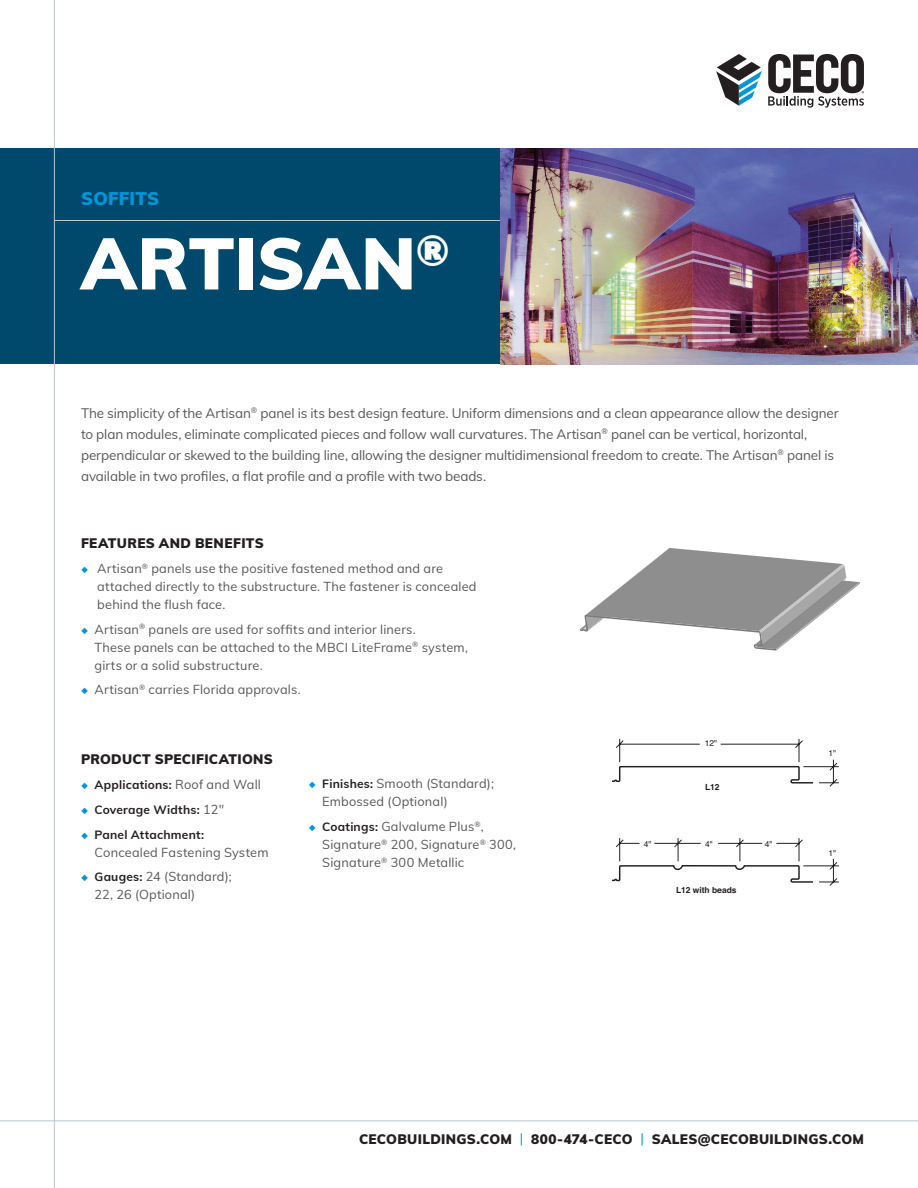
<style>
.page{position:relative;width:918px;height:1188px;background:#fff}
.page>*{position:absolute;margin:0;border:0;box-sizing:border-box;transform-origin:0 0}
.Panel_Name{font:900 72px "Mulish";color:#fff}
.Panel_Type{font:900 18px "Mulish";letter-spacing:.01em;color:#0095d9}
.t1{font:13.5px/21px "Mulish";letter-spacing:-.01em;color:#57585a}
.Subheads{font:900 13.5px "Mulish";letter-spacing:.02em;color:#231f20}
.t2{font:12.75px/18px "Mulish";letter-spacing:.015em;color:#57585a}
.t3{font:700 12px "Mulish";letter-spacing:.015em;color:#231f20}
.t4{font:700 8.4px "Helvetica";color:#231f20}
.t5{font:8.4px "Helvetica";color:#231f20}
.s1{color:#0095d9}
.s2{font-weight:400;font-size:12.75px;color:#57585a}
.s3{font-weight:700;font-size:12px;color:#231f20}
.s4{font-weight:400;color:#0095d9}
</style>
<div class="page">
<svg style="left:768px;top:54px;width:96px;height:54px"></svg>
<svg style="left:716px;top:54px;width:46px;height:52px"></svg>
<hr style="left:0;top:1120px;width:918px;height:1px;background:#bac6d0">
<div style="left:0;top:148px;width:500px;height:216px;background:#00496c"></div>
<hr style="left:54px;top:0;width:1px;height:1188px;background:#bac6d0">
<hr style="left:54px;top:220px;width:446px;height:1px;background:#bac6d0">
<img style="left:500px;top:148px;width:418px;height:216px">
<svg style="left:612px;top:739px;width:227px;height:147px"></svg>
<svg style="left:580px;top:548px;width:280px;height:103px"></svg>
<p class="Panel_Type" style="left:81px;top:186px;width:79px">SOFFITS</p>
<p class="Panel_Name" style="left:81px;top:211px;width:371px">ARTISAN<sup>®</sup></p>
<p class="t1" style="left:81px;top:402px;width:759px">The simplicity of the Artisan<sup>®</sup> panel is its best design feature. Uniform dimensions and a clean appearance allow the designer to plan modules, eliminate complicated pieces and follow wall curvatures. The Artisan<sup>®</sup> panel can be vertical, horizontal, perpendicular or skewed to the building line, allowing the designer multidimensional freedom to create. The Artisan<sup>®</sup> panel is available in two profiles, a flat profile and a profile with two beads.</p>
<p class="Subheads" style="left:81px;top:533px;width:184px">FEATURES AND BENEFITS</p>
<p class="t2" style="left:97px;top:559px;width:381px;text-indent:-16px"><span class="s1">◆</span> Artisan<sup>®</sup> panels use the positive fastened method and are attached directly to the substructure. The fastener is concealed behind the flush face.</p>
<p class="t2" style="left:94px;top:619px;width:375px;text-indent:-14px"><span class="s1">◆</span> Artisan<sup>®</sup> panels are used for soffits and interior liners.<br>These panels can be attached to the MBCI LiteFrame<sup>®</sup> system, girts or a solid substructure.</p>
<p class="t2" style="left:81px;top:680px;width:221px"><span class="s1">◆</span> Artisan<sup>®</sup> carries Florida approvals.</p>
<p class="Subheads" style="left:81px;top:750px;width:193px">PRODUCT SPECIFICATIONS</p>
<p class="t3" style="left:81px;top:776px;width:181px"><span class="s1">◆</span> Applications: <span class="s2">Roof and Wall</span></p>
<p class="t3" style="left:81px;top:801px;width:145px"><span class="s1">◆</span> Coverage Widths: <span class="s2">12"</span></p>
<p class="t3" style="left:81px;top:826px;width:125px"><span class="s1">◆</span> Panel Attachment:</p>
<p class="t2" style="left:94px;top:843px;width:176px">Concealed Fastening System</p>
<p class="t2" style="left:94px;top:867px;width:139px;text-indent:-14px"><span class="s1">◆</span> <span class="s3">Gauges:</span> 24 (Standard);<br>22, 26 (Optional)</p>
<p class="t2" style="left:322px;top:774px;width:173px;text-indent:-14px"><span class="s1">◆</span> <span class="s3">Finishes:</span> Smooth (Standard);<br>Embossed (Optional)</p>
<p class="t2" style="left:322px;top:817px;width:195px;text-indent:-14px"><span class="s1">◆</span> <span class="s3">Coatings:</span> Galvalume Plus<sup>®</sup>,<br>Signature<sup>®</sup> 200, Signature<sup>®</sup> 300,<br>Signature<sup>®</sup> 300 Metallic</p>
<p class="t5" style="left:705px;top:737px;width:14px">12"</p>
<p class="t4" style="left:705px;top:780px;width:16px">L12</p>
<p class="t5" style="left:644px;top:837px;width:9px">4"</p>
<p class="t5" style="left:705px;top:838px;width:9px">4"</p>
<p class="t5" style="left:765px;top:838px;width:9px">4"</p>
<p class="t4" style="left:676px;top:883px;width:62px">L12 with beads</p>
<p class="t5" style="left:828px;top:746px;width:9px">1"</p>
<p class="t5" style="left:828px;top:846px;width:9px">1"</p>
<p class="Subheads" style="left:359px;top:1129px;width:506px">CECOBUILDINGS.COM <span class="s4">|</span> 800-474-CECO <span class="s4">|</span> SALES@CECOBUILDINGS.COM</p>
</div>
